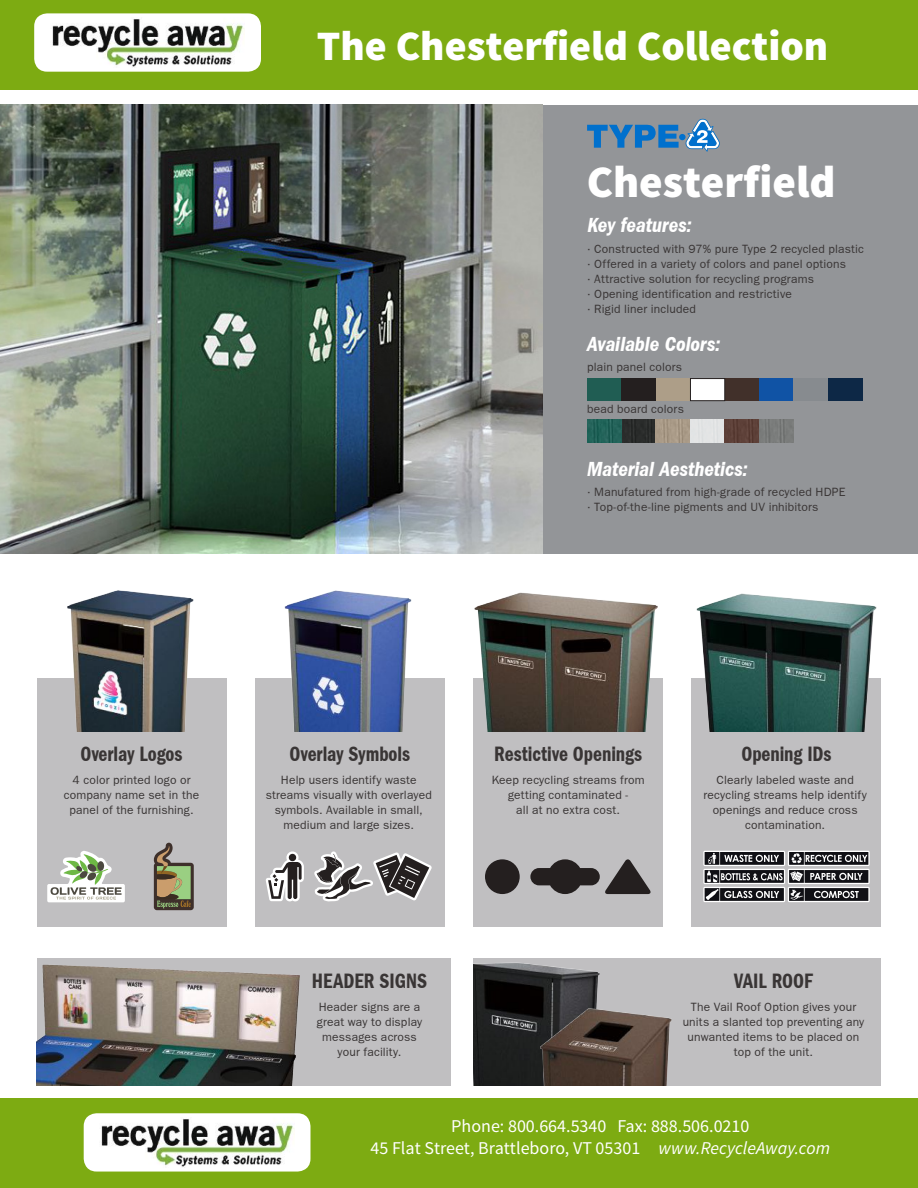
<style>
.page{position:relative;width:918px;height:1188px;background:#fff}
.page>*{position:absolute;margin:0;border:0;box-sizing:border-box;transform-origin:0 0}
.t1{font:900 45px "Source Sans Pro";color:#fff}
.t2{font:900 41.85px "Source Sans Pro";color:#fff}
.t3{font:600 condensed 21.45px "ITC Franklin Gothic";color:#393535;scale:.91 1}
.t4{font:italic 600 condensed 21px "ITC Franklin Gothic";color:#fff}
.t5{font:18px/21.6px "Source Sans Pro";color:#fff;text-align:center}
.t6{font:12px/15px "ITC Franklin Gothic";letter-spacing:.015em;color:#393535;text-align:center}
.s1{font-style:italic}
</style>
<div class="page">
<div style="left:542px;top:105px;width:376px;height:449px;background:#939598"></div>
<div style="left:0;top:0;width:918px;height:89px;background:#7dab12"></div>
<div style="left:0;top:1099px;width:918px;height:89px;background:#7dab12"></div>
<div style="left:84px;top:1113px;width:226px;height:59px;background:#fff;border-radius:13px"></div>
<img style="left:101px;top:1119px;width:193px;height:48px">
<div style="left:34px;top:13px;width:227px;height:59px;background:#fff;border-radius:13px"></div>
<img style="left:52px;top:19px;width:193px;height:48px">
<svg style="left:587px;top:125px;width:92px;height:23px"></svg>
<div style="left:679px;top:134px;width:7px;height:6px;background:#0070cd;border-radius:50%"></div>
<svg style="left:686px;top:119px;width:34px;height:33px"></svg>
<div style="left:587px;top:378px;width:34px;height:23px;background:#205d53"></div>
<div style="left:621px;top:378px;width:35px;height:23px;background:#241f1f"></div>
<div style="left:656px;top:378px;width:34px;height:23px;background:#ad9e88"></div>
<div style="left:725px;top:378px;width:34px;height:23px;background:#41302a"></div>
<div style="left:759px;top:378px;width:35px;height:23px;background:#1053a5"></div>
<div style="left:794px;top:378px;width:34px;height:23px;background:#878b8f"></div>
<div style="left:828px;top:378px;width:34px;height:23px;background:#0d2846"></div>
<div style="left:690px;top:379px;width:35px;height:22px;background:#fff"></div>
<div style="left:690px;top:378px;width:35px;height:23px;border:1px solid #241f1f"></div>
<img style="left:587px;top:420px;width:206px;height:22px">
<div style="left:37px;top:678px;width:189px;height:248px;background:#c0bfc1"></div>
<div style="left:255px;top:678px;width:189px;height:248px;background:#c0bfc1"></div>
<img style="left:284px;top:590px;width:128px;height:142px">
<img style="left:67px;top:590px;width:127px;height:142px">
<div style="left:474px;top:678px;width:189px;height:248px;background:#c0bfc1"></div>
<div style="left:692px;top:678px;width:189px;height:248px;background:#c0bfc1"></div>
<div style="left:37px;top:958px;width:413px;height:128px;background:#c0bfc1"></div>
<img style="left:37px;top:964px;width:263px;height:122px">
<div style="left:474px;top:958px;width:407px;height:128px;background:#c0bfc1"></div>
<img style="left:474px;top:962px;width:126px;height:124px">
<img style="left:540px;top:975px;width:132px;height:111px">
<img style="left:473px;top:592px;width:185px;height:140px">
<img style="left:696px;top:593px;width:181px;height:139px">
<svg style="left:47px;top:851px;width:78px;height:51px"></svg>
<svg style="left:154px;top:843px;width:40px;height:67px"></svg>
<svg style="left:266px;top:851px;width:38px;height:50px"></svg>
<svg style="left:314px;top:851px;width:118px;height:50px"></svg>
<div style="left:485px;top:859px;width:35px;height:35px;background:#241f1f;border-radius:50%"></div>
<svg style="left:530px;top:859px;width:121px;height:35px"></svg>
<svg style="left:703px;top:851px;width:82px;height:15px"></svg>
<svg style="left:788px;top:869px;width:82px;height:15px"></svg>
<svg style="left:788px;top:851px;width:82px;height:15px"></svg>
<div style="left:788px;top:887px;width:82px;height:15px;background:#a5a5a6"></div>
<div style="left:703px;top:887px;width:82px;height:15px;background:#a2a2a4"></div>
<svg style="left:703px;top:869px;width:82px;height:15px"></svg>
<svg style="left:705px;top:852px;width:163px;height:49px"></svg>
<img style="left:0;top:105px;width:542px;height:449px">
<p class="t2" style="left:317px;top:19px;width:513px">The Chesterfield Collection</p>
<p class="t1" style="left:587px;top:152px;width:250px">Chesterfield</p>
<p class="t4" style="left:588px;top:213px;width:106px">Key features:</p>
<p class="t6" style="left:587px;top:242px;width:278px;text-align:left">· Constructed with 97% pure Type 2 recycled plastic · Offered in a variety of colors and panel options<br>· Attractive solution for recycling programs<br>· Opening identification and restrictive<br>· Rigid liner included</p>
<p class="t4" style="left:587px;top:332px;width:135px">Available Colors:</p>
<p class="t6" style="left:587px;top:360px;width:97px">plain panel colors</p>
<p class="t6" style="left:587px;top:402px;width:98px">bead board colors</p>
<p class="t4" style="left:587px;top:457px;width:162px">Material Aesthetics:</p>
<p class="t6" style="left:587px;top:484px;width:260px;text-align:left">· Manufatured from high-grade of recycled HDPE · Top-of-the-line pigments and UV inhibitors</p>
<p class="t3" style="left:80px;top:741px;width:114px">Overlay Logos</p>
<p class="t6" style="left:64px;top:773px;width:137px">4 color printed logo or company name set in the panel of the furnishing.</p>
<p class="t3" style="left:290px;top:741px;width:134px">Overlay Symbols</p>
<p class="t3" style="left:494px;top:741px;width:164px">Restictive Openings</p>
<p class="t3" style="left:741px;top:741px;width:101px">Opening IDs</p>
<p class="t6" style="left:266px;top:773px;width:168px">Help users identify waste streams visually with overlayed symbols. Available in small, medium and large sizes.</p>
<p class="t6" style="left:492px;top:773px;width:154px">Keep recycling streams from getting contaminated -<br>all at no extra cost.</p>
<p class="t6" style="left:704px;top:773px;width:165px">Clearly labeled waste and recycling streams help identify openings and reduce cross contamination.</p>
<p class="t3" style="left:312px;top:968px;width:128px">HEADER SIGNS</p>
<p class="t3" style="left:734px;top:968px;width:88px">VAIL ROOF</p>
<p class="t6" style="left:317px;top:1000px;width:107px">Header signs are a great way to display messages across your facility.</p>
<p class="t6" style="left:683px;top:1000px;width:183px">The Vail Roof Option gives your units a slanted top preventing any unwanted items to be placed on top of the unit.</p>
<p class="t5" style="left:371px;top:1116px;width:461px">Phone: 800.664.5340 Fax: 888.506.0210<br>45 Flat Street, Brattleboro, VT 05301 <span class="s1">www.RecycleAway.com</span></p>
</div>
